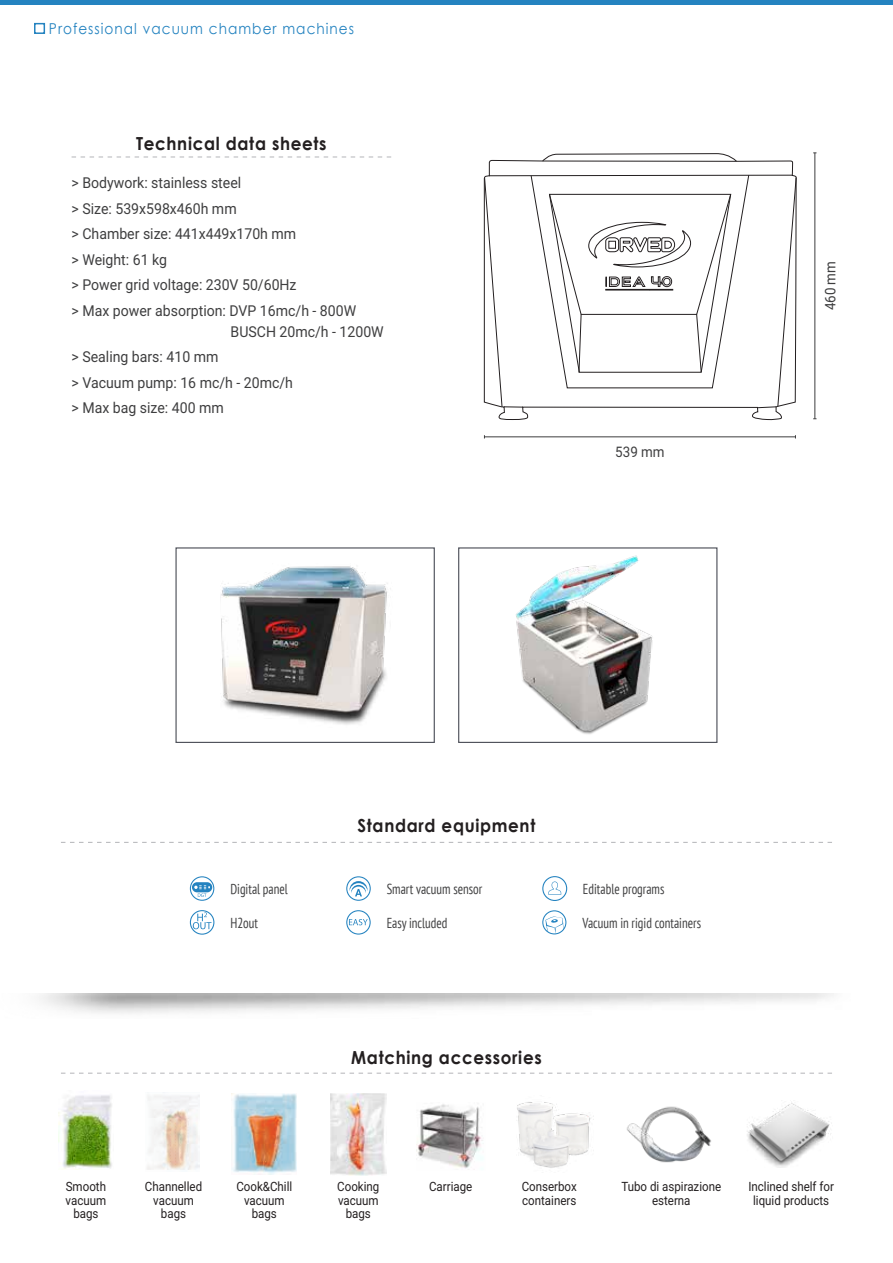
<style>
.page{position:relative;width:893px;height:1263px;background:#fff}
.page>*{position:absolute;margin:0;border:0;box-sizing:border-box;transform-origin:0 0}
.t1{font:700 18px "Century Gothic";letter-spacing:.04em;color:#231f20;scale:.93 1}
.t2{font:15px/25.5px "Roboto";color:#3e3e3f;scale:.94 1}
.t3{font:15px "Century Gothic";letter-spacing:.075em;color:#2483c0;scale:.91 1}
.t4{font:14.55px "Roboto";color:#3e3e3f;scale:.92 1}
.t5{font:condensed 14.4px "PT Sans";color:#3e3e3f;scale:.9 1}
.t6{font:12.75px/13.8px "Roboto";color:#231f20;text-align:center;scale:.9 1}
</style>
<div class="page">
<div style="left:0;top:0;width:893px;height:5px;background:#2483c0"></div>
<div style="left:34px;top:23px;width:11px;height:11px;border:2px solid #2483c0"></div>
<svg style="left:61px;top:1072px;width:771px;height:2px"></svg>
<svg style="left:61px;top:842px;width:771px;height:1px"></svg>
<img style="left:747px;top:1102px;width:84px;height:65px">
<img style="left:517px;top:1102px;width:77px;height:66px">
<img style="left:626px;top:1106px;width:85px;height:57px">
<img style="left:59px;top:1095px;width:53px;height:74px">
<img style="left:232px;top:1094px;width:65px;height:80px">
<img style="left:330px;top:1094px;width:56px;height:81px">
<svg style="left:147px;top:1095px;width:53px;height:75px"></svg>
<img style="left:416px;top:1104px;width:67px;height:65px">
<svg style="left:72px;top:156px;width:319px;height:2px"></svg>
<svg style="left:190px;top:876px;width:24px;height:25px"></svg>
<svg style="left:346px;top:876px;width:25px;height:25px"></svg>
<svg style="left:346px;top:910px;width:25px;height:24px"></svg>
<svg style="left:542px;top:910px;width:24px;height:24px"></svg>
<svg style="left:190px;top:910px;width:24px;height:25px"></svg>
<svg style="left:542px;top:876px;width:25px;height:25px"></svg>
<svg style="left:488px;top:153px;width:306px;height:268px"></svg>
<hr style="left:543px;top:161px;width:193px;height:1px;background:#231f20">
<svg style="left:484px;top:175px;width:313px;height:233px"></svg>
<hr style="left:484px;top:436px;width:311px;height:1px;background:#3e3e3f">
<hr style="left:814px;top:153px;width:1px;height:266px;background:#3e3e3f">
<img style="left:220px;top:566px;width:171px;height:159px">
<div style="left:175px;top:547px;width:260px;height:196px;border:1px solid #51545d"></div>
<img style="left:516px;top:555px;width:137px;height:179px">
<div style="left:458px;top:547px;width:259px;height:196px;border:1px solid #51545d"></div>
<p class="t3" style="left:49px;top:19px;width:337px">Professional vacuum chamber machines</p>
<p class="t1" style="left:136px;top:132px;width:206px">Technical data sheets</p>
<p class="t2" style="left:72px;top:170px;width:304px">&gt; Bodywork: stainless steel<br>&gt; Size: 539x598x460h mm<br>&gt; Chamber size: 441x449x170h mm<br>&gt; Weight: 61 kg<br>&gt; Power grid voltage: 230V 50/60Hz<br>&gt; Max power absorption: DVP 16mc/h - 800W</p>
<p class="t2" style="left:231px;top:318px;width:164px">BUSCH 20mc/h - 1200W</p>
<p class="t2" style="left:72px;top:344px;width:237px">&gt; Sealing bars: 410 mm<br>&gt; Vacuum pump: 16 mc/h - 20mc/h &gt; Max bag size: 400 mm</p>
<p class="t4" style="left:615px;top:442px;width:55px">539 mm</p>
<p class="t4" style="left:820px;top:310px;width:55px;rotate:-90deg">460 mm</p>
<p class="t1" style="left:358px;top:814px;width:193px">Standard equipment</p>
<p class="t5" style="left:230px;top:880px;width:65px">Digital panel</p>
<p class="t5" style="left:387px;top:880px;width:108px">Smart vacuum sensor</p>
<p class="t5" style="left:230px;top:913px;width:32px">H2out</p>
<p class="t5" style="left:387px;top:913px;width:69px">Easy included</p>
<p class="t5" style="left:583px;top:913px;width:133px">Vacuum in rigid containers</p>
<p class="t5" style="left:583px;top:880px;width:92px">Editable programs</p>
<p class="t1" style="left:351px;top:1046px;width:206px">Matching accessories</p>
<p class="t6" style="left:66px;top:1179px;width:47px">Smooth vacuum bags</p>
<p class="t6" style="left:145px;top:1179px;width:65px">Channelled vacuum bags</p>
<p class="t6" style="left:236px;top:1179px;width:64px">Cook&amp;Chill vacuum bags</p>
<p class="t6" style="left:337px;top:1179px;width:48px">Cooking vacuum bags</p>
<p class="t6" style="left:748px;top:1179px;width:97px">Inclined shelf for liquid products</p>
<p class="t6" style="left:522px;top:1179px;width:63px;text-align:left">Conserbox containers</p>
<p class="t6" style="left:621px;top:1179px;width:112px">Tubo di aspirazione esterna</p>
<p class="t6" style="left:429px;top:1179px;width:50px">Carriage</p>
</div>
